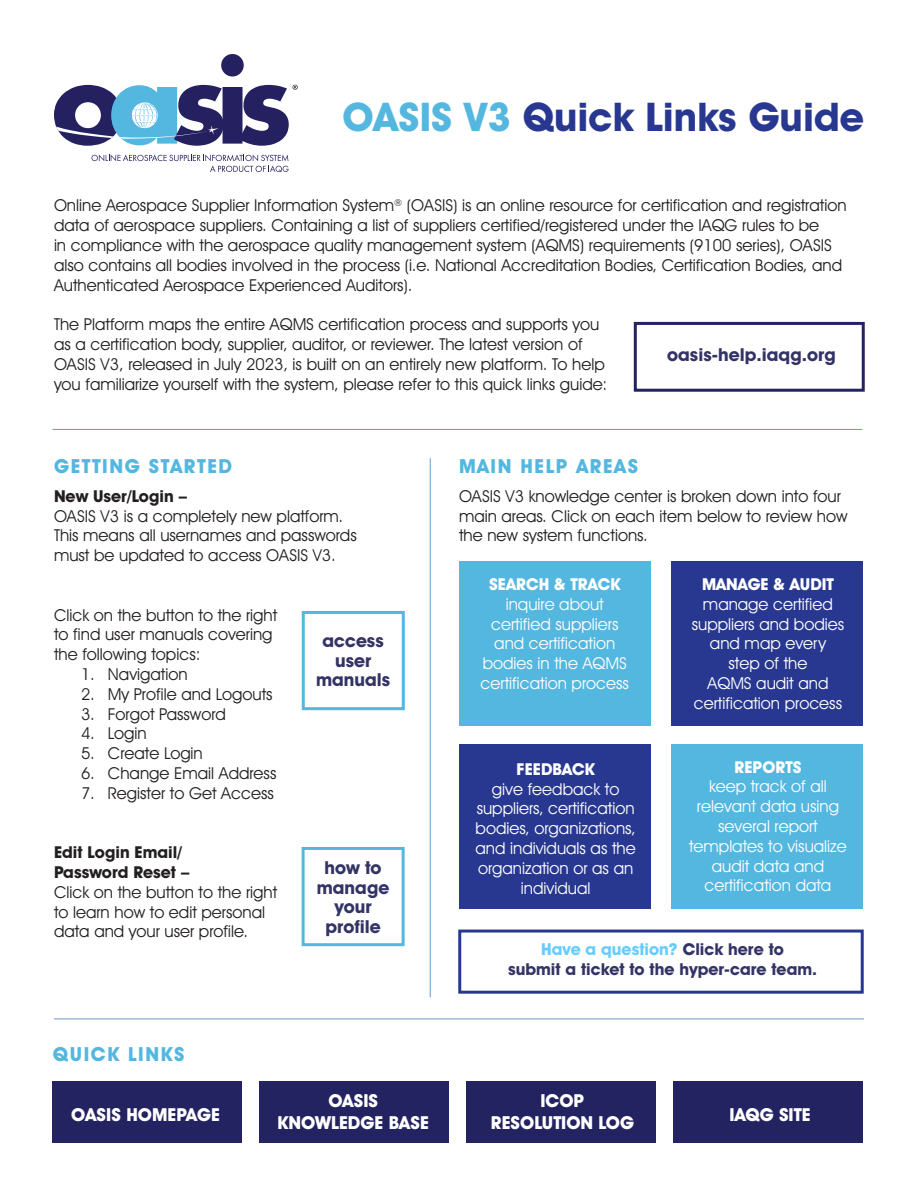
<style>
.page{position:relative;width:918px;height:1188px;background:#fff}
.page>*{position:absolute;margin:0;border:0;box-sizing:border-box;transform-origin:0 0}
.t1{font:700 39.75px "Avant Garde IT Cby BT";color:#283890}
.t2{font:700 19.5px "Avant Garde IT Cby BT";letter-spacing:.08em;color:#54b7df}
.t3{font:700 18px/19.5px "Avant Garde IT Cby BT";color:#336;text-align:center}
.t4{font:700 18px "Avant Garde IT Cby BT";color:#fff}
.t5{font:16.5px/19.8px "Avant Garde IT Cby BT";color:#231f20}
.t6{font:16.5px/19.8px "Avant Garde IT Cby BT";color:#fff;text-align:center}
.t7{font:700 16.5px "Avant Garde IT Cby BT";color:#231f20}
.t8{font:700 16.5px/19.8px "Avant Garde IT Cby BT";color:#fff;text-align:center}
.t9{font:700 16.5px "Avant Garde IT Cby BT";color:#336}
.t10{font:700 16.5px "Avant Garde IT Cby BT";color:#6cf}
.s1{color:#54b7df}
.s2{font-weight:400}
.s3{font-weight:700}
.s4{color:#336}
</style>
<div class="page">
<svg style="left:92px;top:155px;width:197px;height:17px"></svg>
<svg style="left:54px;top:54px;width:244px;height:92px"></svg>
<div style="left:634px;top:322px;width:231px;height:70px;border:3px solid #242361"></div>
<div style="left:302px;top:611px;width:103px;height:99px;border:3px solid #54b7df"></div>
<div style="left:302px;top:847px;width:103px;height:99px;border:3px solid #54b7df"></div>
<div style="left:459px;top:561px;width:192px;height:165px;background:#54b7df"></div>
<div style="left:671px;top:561px;width:192px;height:165px;background:#283890"></div>
<div style="left:459px;top:744px;width:192px;height:165px;background:#283890"></div>
<div style="left:671px;top:744px;width:192px;height:165px;background:#54b7df"></div>
<hr style="left:430px;top:458px;width:1px;height:539px;background:#69c">
<div style="left:458px;top:930px;width:406px;height:64px;border:3px solid #283890"></div>
<div style="left:52px;top:1081px;width:190px;height:61px;background:#242361"></div>
<div style="left:259px;top:1081px;width:190px;height:61px;background:#242361"></div>
<div style="left:467px;top:1081px;width:189px;height:61px;background:#242361"></div>
<div style="left:674px;top:1081px;width:189px;height:61px;background:#242361"></div>
<hr style="left:54px;top:1019px;width:810px;height:1px;background:#69c">
<hr style="left:52px;top:429px;width:810px;height:1px;background:#69c">
<p class="t1" style="left:343px;top:93px;width:523px"><span class="s1">OASIS V3</span> Quick Links Guide</p>
<p class="t5" style="left:54px;top:195px;width:794px">Online Aerospace Supplier Information System<sup>®</sup> (OASIS) is an online resource for certification and registration data of aerospace suppliers. Containing a list of suppliers certified/registered under the IAQG rules to be<br>in compliance with the aerospace quality management system (AQMS) requirements (9100 series), OASIS also contains all bodies involved in the process (i.e. National Accreditation Bodies, Certification Bodies, and Authenticated Aerospace Experienced Auditors).</p>
<p class="t5" style="left:54px;top:314px;width:547px">The Platform maps the entire AQMS certification process and supports you</p>
<p class="t5" style="left:54px;top:334px;width:530px">as a certification body, supplier, auditor, or reviewer. The latest version of</p>
<p class="t5" style="left:54px;top:354px;width:552px">OASIS V3, released in July 2023, is built on an entirely new platform. To help</p>
<p class="t5" style="left:54px;top:374px;width:555px">you familiarize yourself with the system, please refer to this quick links guide:</p>
<p class="t3" style="left:667px;top:345px;width:170px">oasis-help.iaqg.org</p>
<p class="t2" style="left:54px;top:454px;width:180px">GETTING STARTED</p>
<p class="t7" style="left:54px;top:486px;width:135px">New User/Login –</p>
<p class="t5" style="left:54px;top:506px;width:291px">OASIS V3 is a completely new platform.</p>
<p class="t5" style="left:54px;top:526px;width:304px">This means all usernames and passwords</p>
<p class="t5" style="left:54px;top:545px;width:283px">must be updated to access OASIS V3.</p>
<p class="t5" style="left:54px;top:605px;width:225px">Click on the button to the right</p>
<p class="t5" style="left:54px;top:625px;width:220px">to find user manuals covering</p>
<p class="t5" style="left:54px;top:644px;width:148px">the following topics:</p>
<p class="t5" style="left:81px;top:664px;width:108px">1. Navigation</p>
<p class="t5" style="left:81px;top:684px;width:193px">2. My Profile and Logouts</p>
<p class="t5" style="left:81px;top:704px;width:146px">3. Forgot Password</p>
<p class="t5" style="left:81px;top:724px;width:67px">4. Login</p>
<p class="t5" style="left:81px;top:743px;width:123px">5. Create Login</p>
<p class="t5" style="left:81px;top:763px;width:197px">6. Change Email Address</p>
<p class="t5" style="left:81px;top:783px;width:194px">7. Register to Get Access</p>
<p class="t7" style="left:54px;top:842px;width:129px">Edit Login Email/</p>
<p class="t7" style="left:54px;top:862px;width:137px">Password Reset –</p>
<p class="t5" style="left:54px;top:882px;width:225px">Click on the button to the right</p>
<p class="t5" style="left:54px;top:902px;width:213px">to learn how to edit personal</p>
<p class="t5" style="left:54px;top:922px;width:196px">data and your user profile.</p>
<p class="t3" style="left:323px;top:631px;width:63px">access</p>
<p class="t3" style="left:316px;top:650px;width:76px">user manuals</p>
<p class="t3" style="left:317px;top:858px;width:74px">how to manage your profile</p>
<p class="t2" style="left:53px;top:1042px;width:133px">QUICK LINKS</p>
<p class="t4" style="left:71px;top:1103px;width:150px">OASIS HOMEPAGE</p>
<p class="t4" style="left:328px;top:1090px;width:51px">OASIS</p>
<p class="t4" style="left:278px;top:1111px;width:153px">KNOWLEDGE BASE</p>
<p class="t2" style="left:459px;top:454px;width:181px">MAIN HELP AREAS</p>
<p class="t5" style="left:459px;top:486px;width:390px">OASIS V3 knowledge center is broken down into four main areas. Click on each item below to review how the new system functions.</p>
<p class="t8" style="left:489px;top:574px;width:133px">SEARCH &amp; TRACK <span class="s2">inquire about</span></p>
<p class="t6" style="left:491px;top:614px;width:129px">certified suppliers</p>
<p class="t6" style="left:481px;top:633px;width:150px">and certification bodies in the AQMS certification process</p>
<p class="t8" style="left:517px;top:759px;width:80px">FEEDBACK</p>
<p class="t6" style="left:476px;top:779px;width:162px">give feedback to suppliers, certification bodies, organizations, and individuals as the organization or as an individual</p>
<p class="t6" style="left:692px;top:574px;width:154px"><span class="s3">MANAGE &amp; AUDIT </span>manage certified suppliers and bodies and map every</p>
<p class="t6" style="left:729px;top:653px;width:80px">step of the</p>
<p class="t6" style="left:708px;top:673px;width:122px">AQMS audit and</p>
<p class="t6" style="left:694px;top:693px;width:150px">certification process</p>
<p class="t8" style="left:734px;top:757px;width:69px">REPORTS</p>
<p class="t6" style="left:689px;top:776px;width:159px">keep track of all relevant data using several report templates to visualize audit data and certification data</p>
<p class="t10" style="left:541px;top:939px;width:244px">Have a question? <span class="s4">Click here to</span></p>
<p class="t9" style="left:508px;top:959px;width:310px">submit a ticket to the hyper-care team.</p>
<p class="t4" style="left:540px;top:1090px;width:46px">ICOP</p>
<p class="t4" style="left:491px;top:1111px;width:145px">RESOLUTION LOG</p>
<p class="t4" style="left:730px;top:1103px;width:83px">IAQG SITE</p>
</div>
